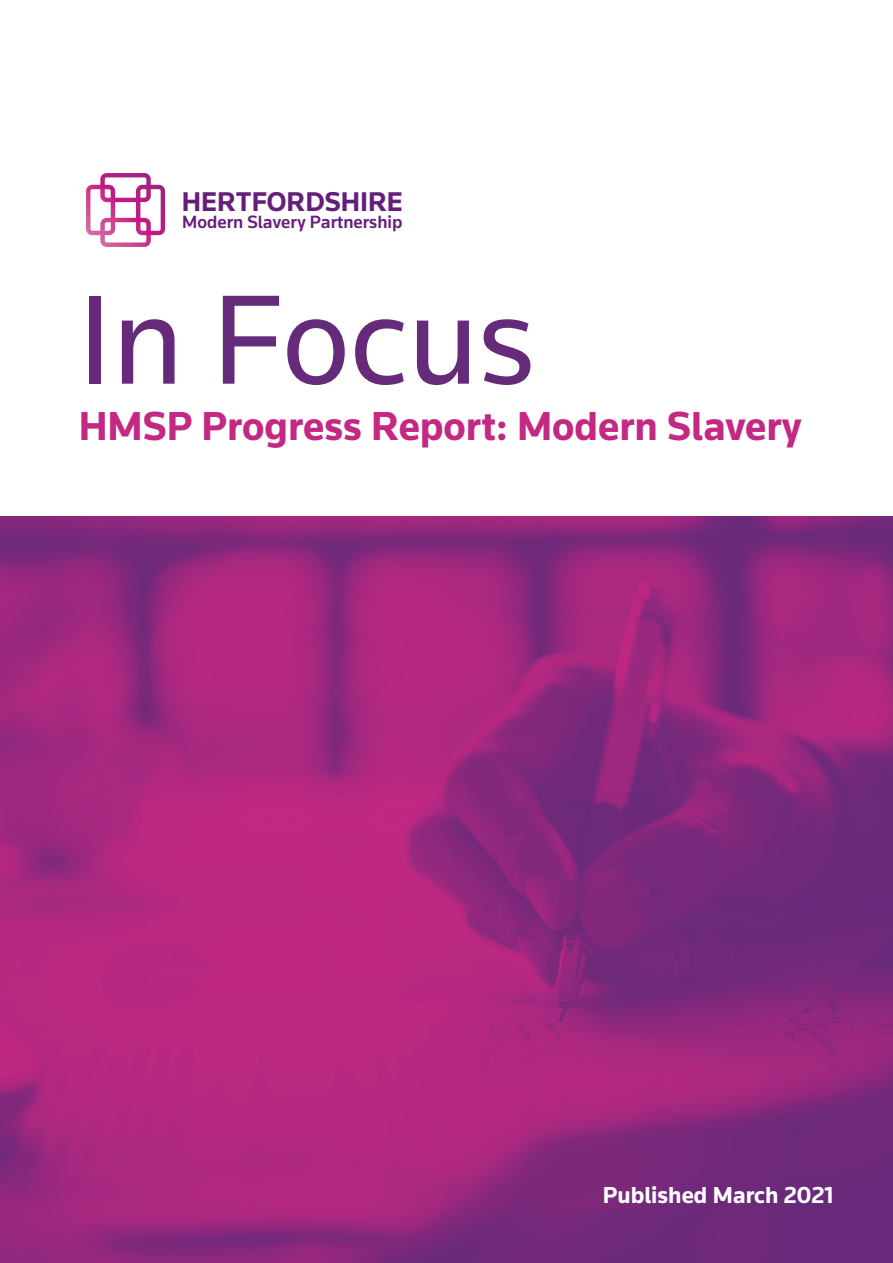
<style>
.page{position:relative;width:893px;height:1263px;background:#fff}
.page>*{position:absolute;margin:0;border:0;box-sizing:border-box;transform-origin:0 0}
.subtitles{font:132px "Knowledge";color:#652a7a}
.subtitles-2{font:700 42px "Knowledge";color:#c32883}
.t1{font:700 28.2px "Knowledge";color:#651e7a}
.body{font:700 24px "Knowledge";color:#fff}
.t2{font:500 18.45px "Knowledge";color:#651e7a}
</style>
<div class="page">
<img style="left:0;top:516px;width:893px;height:747px">
<svg style="left:86px;top:173px;width:79px;height:74px"></svg>
<p class="t1" style="left:182px;top:184px;width:223px">HERTFORDSHIRE</p>
<p class="t2" style="left:182px;top:210px;width:222px">Modern Slavery Partnership</p>
<p class="subtitles" style="left:79px;top:258px;width:458px">In Focus</p>
<p class="subtitles-2" style="left:79px;top:400px;width:724px">HMSP Progress Report: Modern Slavery</p>
<p class="body" style="left:603px;top:1181px;width:232px">Published March 2021</p>
</div>
